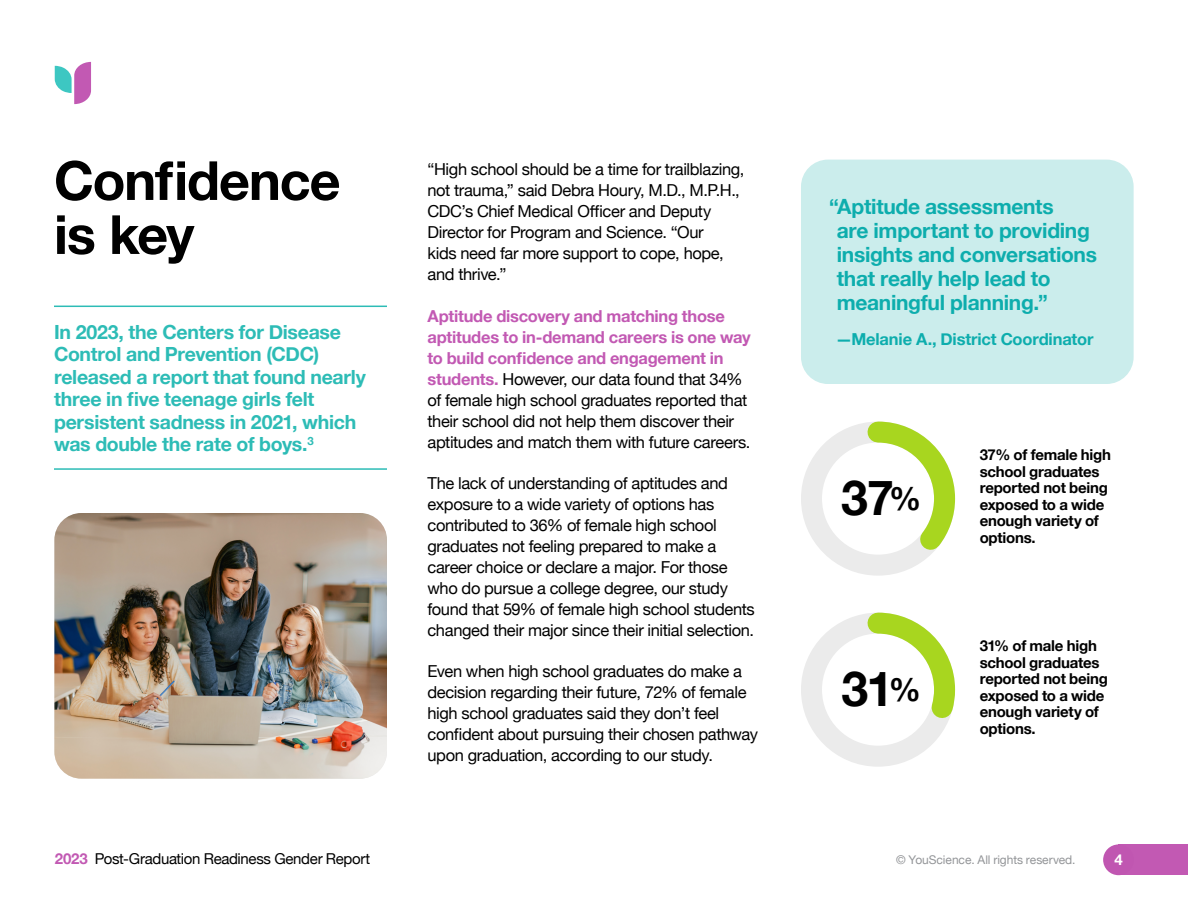
<style>
.page{position:relative;width:1188px;height:918px;background:#fff}
.page>*{position:absolute;margin:0;border:0;box-sizing:border-box;transform-origin:0 0}
.t1{font:700 54px/54px "Helvetica Neue";letter-spacing:-.02em;color:#000}
.t2{font:700 48.3px "Helvetica Neue";color:#000}
.t3{font:700 21px/24px "Helvetica Neue";letter-spacing:-.015em;color:#0dadad}
.t4{font:700 19.5px/22.5px "Helvetica Neue";letter-spacing:-.015em;color:#2dbcb6}
.t5{font:16.5px/21px "Helvetica Neue";letter-spacing:-.02em;color:#000}
.t6{font:700 16.5px "Helvetica Neue";letter-spacing:-.01em;color:#0dadad}
.t7{font:700 15px/16.5px "Helvetica Neue";letter-spacing:-.015em;color:#000}
.t8{font:15px "Helvetica Neue";letter-spacing:-.025em;color:#000}
.t9{font:700 15px "Helvetica Neue";color:#fff}
.t10{font:12px "Helvetica Neue";letter-spacing:-.005em;color:#939598}
.s1{font-weight:700;color:#c259b3}
.s2{font-size:32.1px}
</style>
<div class="page">
<div style="left:1119px;top:844px;width:69px;height:31px;background:#c259b3"></div>
<svg style="left:55px;top:62px;width:36px;height:42px"></svg>
<div style="left:1103px;top:844px;width:31px;height:31px;background:#c056b1;border-radius:50%"></div>
<div style="left:801px;top:613px;width:154px;height:154px;border:21px solid #ebebeb;border-radius:50%"></div>
<svg style="left:857px;top:612px;width:99px;height:121px"></svg>
<div style="left:801px;top:422px;width:154px;height:154px;border:21px solid #ebebeb;border-radius:50%"></div>
<svg style="left:857px;top:421px;width:99px;height:148px"></svg>
<hr style="left:54px;top:468px;width:333px;height:2px;background:#2dbcb6">
<hr style="left:54px;top:306px;width:333px;height:1px;background:#2dbcb6">
<img style="left:54px;top:513px;width:333px;height:266px">
<div style="left:801px;top:160px;width:333px;height:224px;background:#cbedec;border-radius:27px"></div>
<h1 class="t1" style="left:54px;top:155px;width:288px">Confidence is key</h1>
<p class="t4" style="left:54px;top:321px;width:313px">In 2023, the Centers for Disease<br>Control and Prevention (CDC) released a report that found nearly three in five teenage girls felt persistent sadness in 2021, which was double the rate of boys.<sup>3</sup></p>
<p class="t5" style="left:428px;top:160px;width:318px">“High school should be a time for trailblazing, not trauma,” said Debra Houry, M.D., M.P.H., CDC’s Chief Medical Officer and Deputy Director for Program and Science. “Our<br>kids need far more support to cope, hope, and thrive.”</p>
<p class="t5" style="left:428px;top:306px;width:325px"><span class="s1">Aptitude discovery and matching those aptitudes to in-demand careers is one way to build confidence and engagement in students.</span> However, our data found that 34% of female high school graduates reported that their school did not help them discover their aptitudes and match them with future careers.</p>
<p class="t5" style="left:428px;top:473px;width:329px">The lack of understanding of aptitudes and exposure to a wide variety of options has contributed to 36% of female high school graduates not feeling prepared to make a career choice or declare a major. For those who do pursue a college degree, our study found that 59% of female high school students changed their major since their initial selection.</p>
<p class="t5" style="left:428px;top:662px;width:332px">Even when high school graduates do make a decision regarding their future, 72% of female high school graduates said they don’t feel confident about pursuing their chosen pathway upon graduation, according to our study.</p>
<p class="t3" style="left:837px;top:195px;width:262px;text-indent:-7px">“Aptitude assessments<br>are important to providing insights and conversations that really help lead to meaningful planning.”</p>
<p class="t6" style="left:836px;top:326px;width:259px">—Melanie A., District Coordinator</p>
<h2 class="t2" style="left:841px;top:460px;width:82px">37<span class="s2">%</span></h2>
<h2 class="t2" style="left:842px;top:651px;width:81px">31<span class="s2">%</span></h2>
<p class="t7" style="left:980px;top:447px;width:133px">37% of female high school graduates reported not being exposed to a wide enough variety of options.</p>
<p class="t7" style="left:980px;top:638px;width:130px">31% of male high school graduates reported not being exposed to a wide enough variety of options.</p>
<p class="t8" style="left:55px;top:848px;width:317px"><span class="s1">2023</span> Post-Graduation Readiness Gender Report</p>
<p class="t10" style="left:896px;top:851px;width:181px">© YouScience. All rights reserved.</p>
<p class="t9" style="left:1114px;top:848px;width:10px">4</p>
</div>
